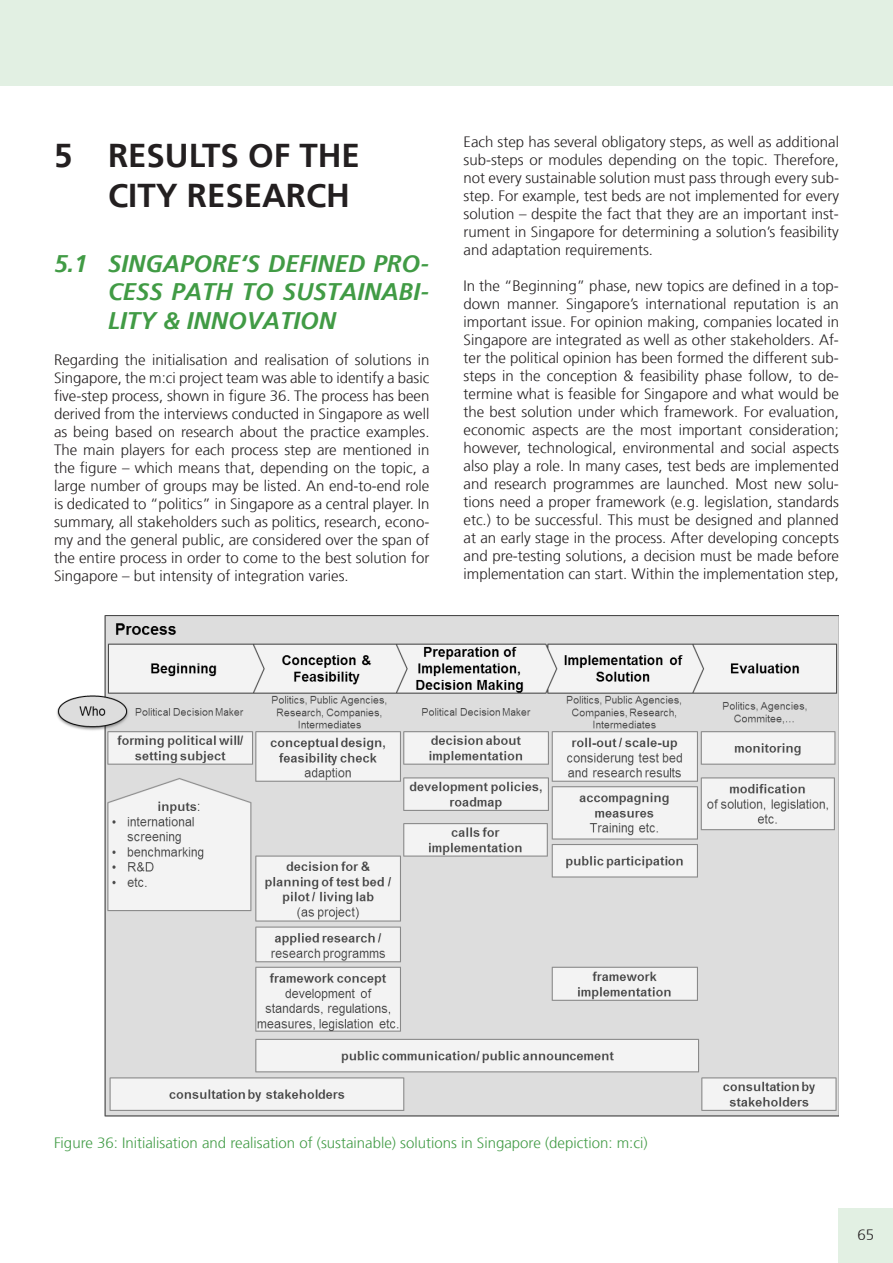
<style>
.page{position:relative;width:893px;height:1263px;background:#fff}
.page>*{position:absolute;margin:0;border:0;box-sizing:border-box;transform-origin:0 0}
.t1{font:700 33px/39.6px "Frutiger";color:#231f20;text-align:right}
.Zitate3{font:italic 700 24px/28.8px "Frutiger";color:#419b45;text-align:justify}
.t2{font:300 15px/18px "Frutiger";color:#231f20;text-align:justify}
.Bild-_und_Tabellenun{font:300 15px "Frutiger";color:#419b45}
</style>
<div class="page">
<div style="left:839px;top:1209px;width:54px;height:54px;background:#e2f0e3"></div>
<div style="left:0;top:0;width:893px;height:85px;background:#e2f0e3"></div>
<img style="left:57px;top:615px;width:782px;height:502px">
<p class="t1" style="left:54px;top:136px;width:307px">5 RESULTS OF THE<br>CITY RESEARCH</p>
<p class="Zitate3" style="left:108px;top:249px;width:323px;text-indent:-54px">5.1 SINGAPORE‘S DEFINED PRO-CESS PATH TO SUSTAINABI-LITY &amp; INNOVATION</p>
<p class="t2" style="left:54px;top:351px;width:377px">Regarding the initialisation and realisation of solutions in Singapore, the m:ci project team was able to identify a basic five-step process, shown in figure 36. The process has been derived from the interviews conducted in Singapore as well as being based on research about the practice examples.<br>The main players for each process step are mentioned in the figure – which means that, depending on the topic, a large number of groups may be listed. An end-to-end role is dedicated to “politics” in Singapore as a central player. In summary, all stakeholders such as politics, research, econo&shy;my and the general public, are considered over the span of the entire process in order to come to the best solution for Singapore – but intensity of integration varies.</p>
<p class="t2" style="left:463px;top:133px;width:377px">Each step has several obligatory steps, as well as additional sub-steps or modules depending on the topic. Therefore, not every sustainable solution must pass through every sub&shy;step. For example, test beds are not implemented for every solution – despite the fact that they are an important inst&shy;rument in Singapore for determining a solution’s feasibility and adaptation requirements.</p>
<p class="t2" style="left:463px;top:277px;width:377px">In the “Beginning” phase, new topics are defined in a top&shy;down manner. Singapore’s international reputation is an important issue. For opinion making, companies located in Singapore are integrated as well as other stakeholders. Af&shy;ter the political opinion has been formed the different sub&shy;steps in the conception &amp; feasibility phase follow, to de&shy;termine what is feasible for Singapore and what would be the best solution under which framework. For evaluation, economic aspects are the most important consideration; however, technological, environmental and social aspects also play a role. In many cases, test beds are implemented and research programmes are launched. Most new solu&shy;tions need a proper framework (e.g. legislation, standards etc.) to be successful. This must be designed and planned at an early stage in the process. After developing concepts and pre-testing solutions, a decision must be made before implementation can start. Within the implementation step,</p>
<p class="Bild-_und_Tabellenun" style="left:54px;top:1134px;width:595px">Figure 36: Initialisation and realisation of (sustainable) solutions in Singapore (depiction: m:ci)</p>
<p class="t2" style="left:857px;top:1226px;width:18px">65</p>
</div>
